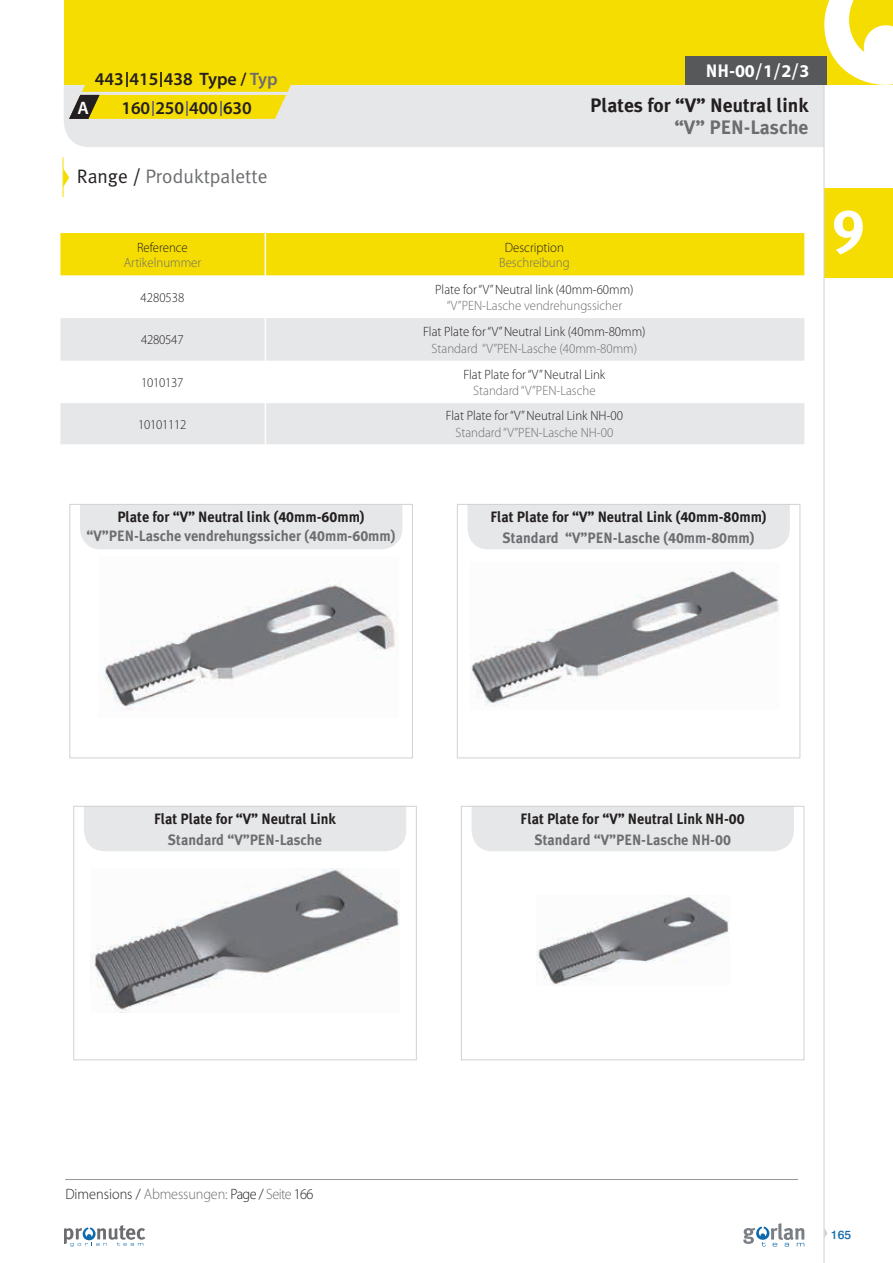
<style>
.page{position:relative;width:893px;height:1263px;background:#fff}
.page>*{position:absolute;margin:0;border:0;box-sizing:border-box;transform-origin:0 0}
.t1{font:700 60px "Meta Plus";color:#fff}
.t2{font:700 19.5px "Meta Plus";color:#231f20}
.t3{font:19.5px "Meta Plus Normal";color:#6c6d70}
.t4{font:700 19.5px "Meta Plus";color:#6c6d70}
.t5{font:600 18px "Myriad Pro";letter-spacing:-.01em;color:#231f20}
.t6{font:700 18px "Meta Plus";color:#fff}
.t7{font:600 18px "Myriad Pro";color:#fff}
.t8{font:700 15px/21px "Meta Plus";color:#231f20;text-align:center;scale:.95 1}
.t9{font:700 15px/19.5px "Meta Plus";color:#6c6d70;text-align:center;scale:.95 1}
.t10{font:300 15px "Myriad Pro";letter-spacing:-.01em;color:#231f20;scale:.95 1}
.t11{font:300 13.5px "Myriad Pro";color:#231f20;scale:.95 1}
.t12{font:300 13.5px "Myriad Pro";color:#6c6d70;scale:.95 1}
.t13{font:300 13.5px "Myriad Pro";letter-spacing:-.02em;color:#231f20;scale:.95 1}
.t14{font:500 12px "Swiss 721 BT";color:#0f6aad}
.s1{color:#6c6d70}
.s2{color:#231f20}
.s3{font-family:"Myriad"}
.s4{font-family:"Myriad Pro";color:#231f20}
.s5{font-family:"Myriad Pro"}
.s6{font-family:"Myriad Pro";color:#6c6d70}
</style>
<div class="page">
<div style="left:824px;top:189px;width:69px;height:89px;background:#f5dc01"></div>
<div style="left:64px;top:85px;width:760px;height:62px;background:#e6e7e9"></div>
<svg style="left:825px;top:1229px;width:2px;height:8px"></svg>
<hr style="left:824px;top:0;width:1px;height:1263px;background:#d1d2d4">
<div style="left:64px;top:0;width:829px;height:85px;background:#f5dc01"></div>
<svg style="left:824px;top:0;width:69px;height:85px"></svg>
<svg style="left:64px;top:1225px;width:81px;height:21px"></svg>
<svg style="left:743px;top:1223px;width:61px;height:23px"></svg>
<div style="left:685px;top:56px;width:141px;height:29px;background:#57585a"></div>
<svg style="left:64px;top:169px;width:5px;height:17px"></svg>
<hr style="left:63px;top:157px;width:1px;height:40px;background:#f5dc01">
<svg style="left:69px;top:72px;width:230px;height:47px"></svg>
<svg style="left:60px;top:233px;width:744px;height:128px"></svg>
<div style="left:60px;top:403px;width:744px;height:41px;background:#e6e7e9"></div>
<hr style="left:265px;top:233px;width:1px;height:43px;background:#fff">
<hr style="left:265px;top:276px;width:1px;height:42px;background:#fff">
<hr style="left:265px;top:318px;width:1px;height:43px;background:#fff">
<hr style="left:265px;top:403px;width:1px;height:41px;background:#fff">
<div style="left:80px;top:506px;width:322px;height:43px;background:#e6e7e9"></div>
<div style="left:467px;top:506px;width:323px;height:43px;background:#e6e7e9"></div>
<div style="left:84px;top:808px;width:322px;height:43px;background:#e6e7e9"></div>
<div style="left:472px;top:808px;width:322px;height:43px;background:#e6e7e9"></div>
<div style="left:69px;top:504px;width:344px;height:254px;border:1px solid #d1d2d4"></div>
<div style="left:457px;top:504px;width:343px;height:254px;border:1px solid #d1d2d4"></div>
<div style="left:73px;top:806px;width:344px;height:254px;border:1px solid #d1d2d4"></div>
<div style="left:461px;top:806px;width:343px;height:254px;border:1px solid #d1d2d4"></div>
<img style="left:104px;top:582px;width:291px;height:128px">
<img style="left:470px;top:569px;width:309px;height:138px">
<img style="left:90px;top:868px;width:310px;height:145px">
<img style="left:536px;top:897px;width:193px;height:88px">
<hr style="left:65px;top:1179px;width:733px;height:1px;background:#939598">
<h3 class="t5" style="left:95px;top:67px;width:184px">443 415 438 Type / <span class="s1">Typ</span></h3>
<h3 class="t7" style="left:77px;top:96px;width:13px">A</h3>
<h3 class="t5" style="left:122px;top:96px;width:132px">160 250 400 630</h3>
<h2 class="t3" style="left:77px;top:165px;width:192px"><span class="s2">Range /</span> Produktpalette</h2>
<p class="t11" style="left:137px;top:239px;width:55px">Reference</p>
<p class="t12" style="left:124px;top:254px;width:83px">Artikelnummer</p>
<p class="t11" style="left:141px;top:289px;width:48px">4280538</p>
<p class="t13" style="left:141px;top:332px;width:46px">4280547</p>
<p class="t13" style="left:141px;top:374px;width:46px">1010137</p>
<p class="t13" style="left:138px;top:416px;width:52px">10101112</p>
<h3 class="t6" style="left:706px;top:60px;width:105px">NH-<span class="s3">00</span>/<span class="s3">1</span>/<span class="s3">2</span>/<span class="s3">3</span></h3>
<h2 class="t2" style="left:590px;top:94px;width:220px">Plates for “V” Neutral link</h2>
<h2 class="t4" style="left:674px;top:116px;width:136px">“V” PEN-Lasche</h2>
<p class="t11" style="left:505px;top:239px;width:64px">Description</p>
<p class="t12" style="left:499px;top:254px;width:76px">Beschreibung</p>
<p class="t11" style="left:435px;top:281px;width:210px">Plate for “V” Neutral link (40mm-60mm)</p>
<p class="t12" style="left:447px;top:297px;width:186px">“V”PEN-Lasche vendrehungssicher</p>
<p class="t11" style="left:423px;top:324px;width:236px">Flat Plate for “V” Neutral Link (40mm-80mm)</p>
<p class="t12" style="left:432px;top:340px;width:218px">Standard “V”PEN-Lasche (40mm-80mm)</p>
<p class="t11" style="left:463px;top:366px;width:151px">Flat Plate for “V” Neutral Link</p>
<p class="t12" style="left:473px;top:383px;width:130px">Standard “V”PEN-Lasche</p>
<p class="t11" style="left:446px;top:408px;width:188px">Flat Plate for “V” Neutral Link NH-00</p>
<p class="t12" style="left:456px;top:424px;width:168px">Standard “V”PEN-Lasche NH-00</p>
<h1 class="t1" style="left:832px;top:187px;width:35px">9</h1>
<p class="t9" style="left:87px;top:507px;width:327px"><span class="s2">Plate for “V” Neutral link (</span><span class="s4">40</span><span class="s2">mm-</span><span class="s4">60</span><span class="s2">mm) </span>“V”PEN-Lasche vendrehungssicher (<span class="s5">40</span>mm-<span class="s5">60</span>mm)</p>
<p class="t8" style="left:490px;top:506px;width:292px">Flat Plate for “V” Neutral Link (<span class="s5">40</span>mm-<span class="s5">80</span>mm)<br><span class="s1">Standard “V”PEN-Lasche (</span><span class="s6">40</span><span class="s1">mm-</span><span class="s6">80</span><span class="s1">mm)</span></p>
<p class="t8" style="left:154px;top:808px;width:193px">Flat Plate for “V” Neutral Link</p>
<p class="t9" style="left:168px;top:829px;width:164px">Standard “V”PEN-Lasche</p>
<p class="t8" style="left:521px;top:808px;width:237px">Flat Plate for “V” Neutral Link NH-<span class="s5">00<br></span><span class="s1">Standard “V”PEN-Lasche NH-</span><span class="s6">00</span></p>
<p class="t10" style="left:65px;top:1185px;width:263px">Dimensions / <span class="s1">Abmessungen:</span> Page / <span class="s1">Seite</span> 166</p>
<p class="t14" style="left:831px;top:1227px;width:22px">165</p>
</div>
